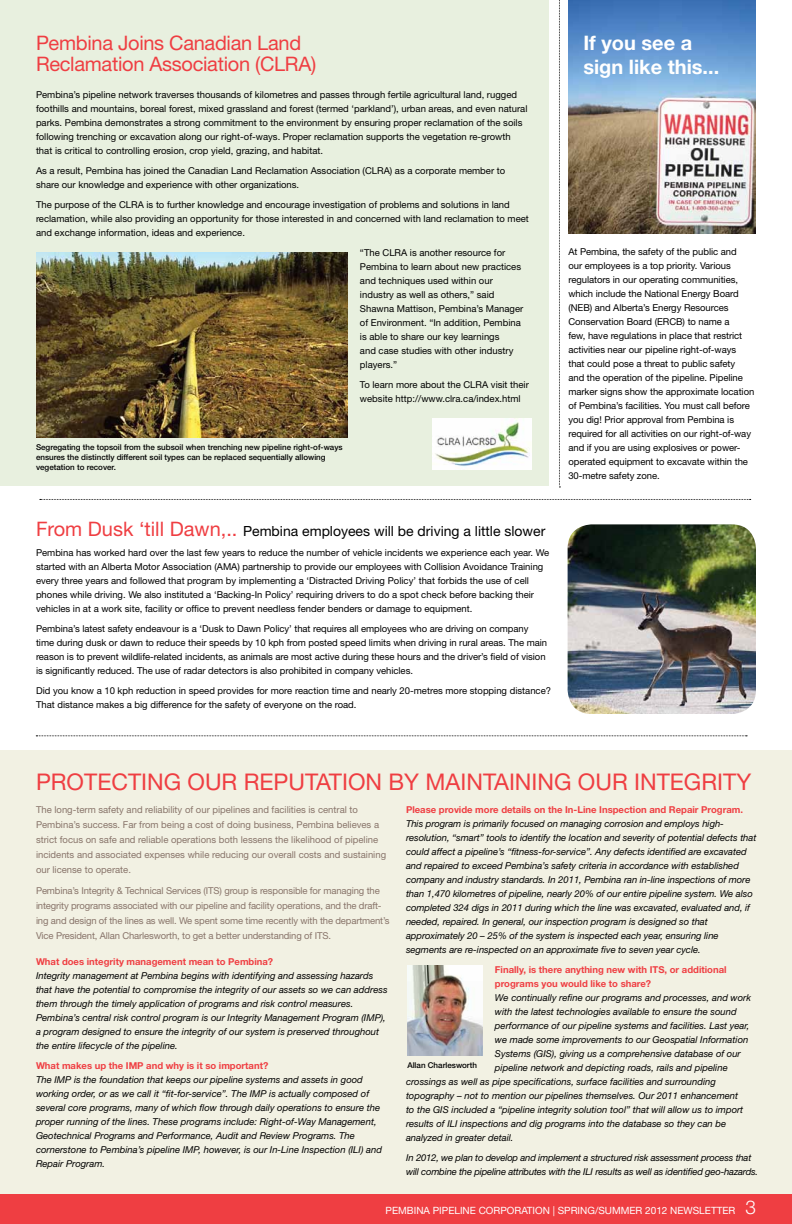
<style>
.page{position:relative;width:792px;height:1224px;background:#fff}
.page>*{position:absolute;margin:0;border:0;box-sizing:border-box;transform-origin:0 0}
.t1{font:23px "Helvetica Neue LT Std";color:#ef3e42}
.t2{font:20px/21px "Helvetica Neue LT Std";letter-spacing:-.015em;color:#ef3e42}
.t3{font:700 20px/24px "Helvetica Neue LT Std";color:#fff}
.t4{font:14px "Helvetica Neue LT Std";color:#000}
.t5{font:10px "Helvetica Neue LT Std";color:#fff}
.t6{font:9.5px/14px "Helvetica Neue LT Std";color:#000}
.t7{font:italic 9.5px/14px "Helvetica Neue LT Std";color:#000}
.t8{font:9.5px/15px "Helvetica Neue LT Std";color:#88746a}
.t9{font:700 9.5px/14px "Helvetica Neue LT Std";color:#ef3e42}
.t10{font:italic 9.5px/14px "Helvetica Neue LT Std";letter-spacing:-.02em;color:#000}
.t11{font:500 8px/10px "Helvetica Neue LT Std";color:#000}
.s1{font-size:20px;color:#ef3e42}
.s2{font-weight:300;font-size:19px}
</style>
<div class="page">
<div style="left:0;top:0;width:549px;height:486px;background:#e8f0df"></div>
<div style="left:0;top:750px;width:792px;height:456px;background:#f2f1e3"></div>
<img style="left:432px;top:419px;width:100px;height:50px">
<svg style="left:559px;top:0;width:1px;height:488px"></svg>
<div style="left:0;top:1194px;width:792px;height:30px;background:#ef3e42"></div>
<img style="left:568px;top:0;width:188px;height:234px">
<img style="left:568px;top:524px;width:188px;height:190px">
<img style="left:407px;top:966px;width:76px;height:90px">
<img style="left:36px;top:252px;width:312px;height:186px">
<svg style="left:40px;top:499px;width:711px;height:1px"></svg>
<svg style="left:36px;top:736px;width:711px;height:1px"></svg>
<h2 class="t2" style="left:36px;top:32px;width:282px">Pembina Joins Canadian Land<br>Reclamation Association (CLRA)</h2>
<p class="t6" style="left:36px;top:87px;width:493px">Pembina’s pipeline network traverses thousands of kilometres and passes through fertile agricultural land, rugged foothills and mountains, boreal forest, mixed grassland and forest (termed ‘parkland’), urban areas, and even natural parks. Pembina demonstrates a strong commitment to the environment by ensuring proper reclamation of the soils following trenching or excavation along our right-of-ways. Proper reclamation supports the vegetation re-growth that is critical to controlling erosion, crop yield, grazing, and habitat.</p>
<p class="t6" style="left:36px;top:163px;width:471px">As a result, Pembina has joined the Canadian Land Reclamation Association (CLRA) as a corporate member to share our knowledge and experience with other organizations.</p>
<p class="t6" style="left:36px;top:197px;width:494px">The purpose of the CLRA is to further knowledge and encourage investigation of problems and solutions in land reclamation, while also providing an opportunity for those interested in and concerned with land reclamation to meet and exchange information, ideas and experience.</p>
<p class="t6" style="left:360px;top:245px;width:165px">“The CLRA is another resource for<br>Pembina to learn about new practices and techniques used within our industry as well as others,” said<br>Shawna Mattison, Pembina’s Manager of Environment. “I n addition, Pembina is able to share our key learnings<br>and case studies with other industry players.”</p>
<p class="t6" style="left:360px;top:378px;width:170px">To learn more about the CLRA visit their website http://www.clra.ca/index.html</p>
<p class="t11" style="left:36px;top:442px;width:308px">Segregating the topsoil from the subsoil when trenching new pipeline right-of-ways ensures the distinctly different soil types can be replaced sequentially allowing vegetation to recover.</p>
<h3 class="t4" style="left:36px;top:523px;width:511px"><span class="s1">From Dusk ‘till Dawn,..</span> Pembina employees will be driving a little slower</h3>
<p class="t6" style="left:36px;top:546px;width:515px">Pembina has worked hard over the last few years to reduce the number of vehicle incidents we experience each year. We started with an Alberta Motor Association (AMA) partnership to provide our employees with Collision Avoidance Training every three years and followed that program by implementing a ‘Distracted Driving Policy’ that forbids the use of cell phones while driving. We also instituted a ‘Backing-I n Policy’ requiring drivers to do a spot check before backing their vehicles in at a work site, facility or office to prevent needless fender benders or damage to equipment.</p>
<p class="t6" style="left:36px;top:622px;width:513px">Pembina’s latest safety endeavour is a ‘Dusk to Dawn Policy’ that requires all employees who are driving on company time during dusk or dawn to reduce their speeds by 10 kph from posted speed limits when driving in rural areas. The main reason is to prevent wildlife-related incidents, as animals are most active during these hours and the driver’s field of vision is significantly reduced. The use of radar detectors is also prohibited in company vehicles.</p>
<p class="t6" style="left:36px;top:684px;width:517px">Did you know a 10 kph reduction in speed provides for more reaction time and nearly 20-metres more stopping distance?<br>That distance makes a big difference for the safety of everyone on the road.</p>
<h2 class="t3" style="left:583px;top:31px;width:137px">If you see a sign like this...</h2>
<p class="t6" style="left:568px;top:245px;width:172px">At Pembina, the safety of the public and our employees is a top priority. Various regulators in our operating communities, which include the National Energy Board (NEB</p>
<p class="t6" style="left:568px;top:301px;width:162px;text-indent:21px">) and Alberta’s Energy Resources<br>Conservation Board (ERCB</p>
<p class="t6" style="left:568px;top:315px;width:187px;text-indent:114px">) to name a<br>few, have regulations in place that restrict activities near our pipeline right-of-ways that could pose a threat to public safety<br>and the operation of the pipeline. Pipeline marker signs show the approximate location of Pembina’s facilities. You must call before you dig! Prior approval from Pembina is required for all activities on our right-of-way and if you are using explosives or power&shy;operated equipment to excavate within the 30-metre safety zone.</p>
<h1 class="t1" style="left:36px;top:769px;width:717px">Protecting our reputation by maintaining our integ rity</h1>
<p class="t9" style="left:406px;top:802px;width:339px">Please provide more details on the In-Line Inspection and Repair Program.</p>
<p class="t7" style="left:406px;top:816px;width:352px">This program is primarily focused on managing corrosion and employs high&shy;resolution, “smart” tools to identify the location and severity of potential defects that could affect a pipeline’s “fitness-for-service”. Any defects identified are excavated and repaired to exceed Pembina’s safety criteria in accordance with established company and industry standards. In 2011, Pembina ran in-line inspections of more than 1,470 kilometres of pipeline, nearly 20% of our entire pipeline system. We also completed 324 digs in 2011 during which the line was excavated, evaluated and, if needed, repaired. In general, our inspection program is designed so that approximately 20 – 25% of the system is inspected each year, ensuring line segments are re-inspected on an approximate five to seven year cycle.</p>
<p class="t9" style="left:495px;top:962px;width:233px">Finally, is there anything new with ITS, or additional programs you would like to share?</p>
<p class="t7" style="left:495px;top:990px;width:258px">We continually refine our programs and processes, and work</p>
<p class="t7" style="left:495px;top:1004px;width:243px">with the latest technologies available to ensure the sound</p>
<p class="t7" style="left:495px;top:1018px;width:256px">performance of our pipeline systems and facilities. Last year,</p>
<p class="t7" style="left:495px;top:1032px;width:255px">we made some improvements to our Geospatial Information</p>
<p class="t7" style="left:495px;top:1046px;width:247px">Systems (GIS), giving us a comprehensive database of our</p>
<p class="t7" style="left:495px;top:1060px;width:234px">pipeline network and depicting roads, rails and pipeline</p>
<p class="t7" style="left:406px;top:1074px;width:311px">crossings as well as pipe specifications, surface facilities and surrounding</p>
<p class="t7" style="left:406px;top:1088px;width:334px">topography – not to mention our pipelines themselves. Our 2011 enhancement</p>
<p class="t7" style="left:406px;top:1102px;width:339px">to the GIS included a “pipeline integrity solution tool” that will allow us to import</p>
<p class="t7" style="left:406px;top:1116px;width:322px">results of ILI inspections and dig programs into the database so they can be</p>
<p class="t7" style="left:406px;top:1130px;width:109px">analyzed in greater detail.</p>
<p class="t10" style="left:406px;top:1150px;width:354px">In 2012, we plan to develop and implement a structured risk assessment process that will combine the pipeline attributes with the ILI results as well as identified geo-hazards.</p>
<p class="t8" style="left:36px;top:802px;width:352px">The long-term safety and reliability of our pipelines and facilities is central to Pembina’s success. Far from being a cost of doing business, Pembina believes a strict focus on safe and reliable operations both lessens the likelihood of pipeline incidents and associated expenses while reducing our overall costs and sustaining our license to operate.</p>
<p class="t8" style="left:36px;top:883px;width:355px">Pembina’s I ntegrity &amp; Technical Services (ITS) group is responsible for managing the integrity programs associated with our pipeline and facility operations, and the draft&shy;ing and design of the lines as well. We spent some time recently with the department’s Vice President, Allan Charlesworth, to get a better understanding of ITS.</p>
<p class="t9" style="left:36px;top:954px;width:239px">What does integrity management mean to Pembina?</p>
<p class="t7" style="left:36px;top:968px;width:353px">Integrity management at Pembina begins with identifying and assessing hazards that have the potential to compromise the integrity of our assets so we can address them through the timely application of programs and risk control measures.<br>Pembina’s central risk control program is our Integrity Management Program (IMP), a program designed to ensure the integrity of our system is preserved throughout the entire lifecycle of the pipeline.</p>
<p class="t9" style="left:36px;top:1058px;width:234px">What makes up the IMP and why is it so important?</p>
<p class="t7" style="left:36px;top:1072px;width:347px">The IMP is the foundation that keeps our pipeline systems and assets in good working order, or as we call it “fit-for-service”. The IMP is actually composed of several core programs, many of which flow through daily operations to ensure the proper running of the lines. These programs include: Right-of-Way Management, Geotechnical Programs and Performance, Audit and Review Programs. The cornerstone to Pembina’s pipeline IMP, however, is our In-Line Inspection (ILI) and Repair Program.</p>
<p class="t11" style="left:407px;top:1060px;width:71px">Allan Charlesworth</p>
<p class="t5" style="left:386px;top:1204px;width:372px">Pem bina Pipeline corporation | Spring/summ er 2012 Newsletter <span class="s2">3</span></p>
</div>
